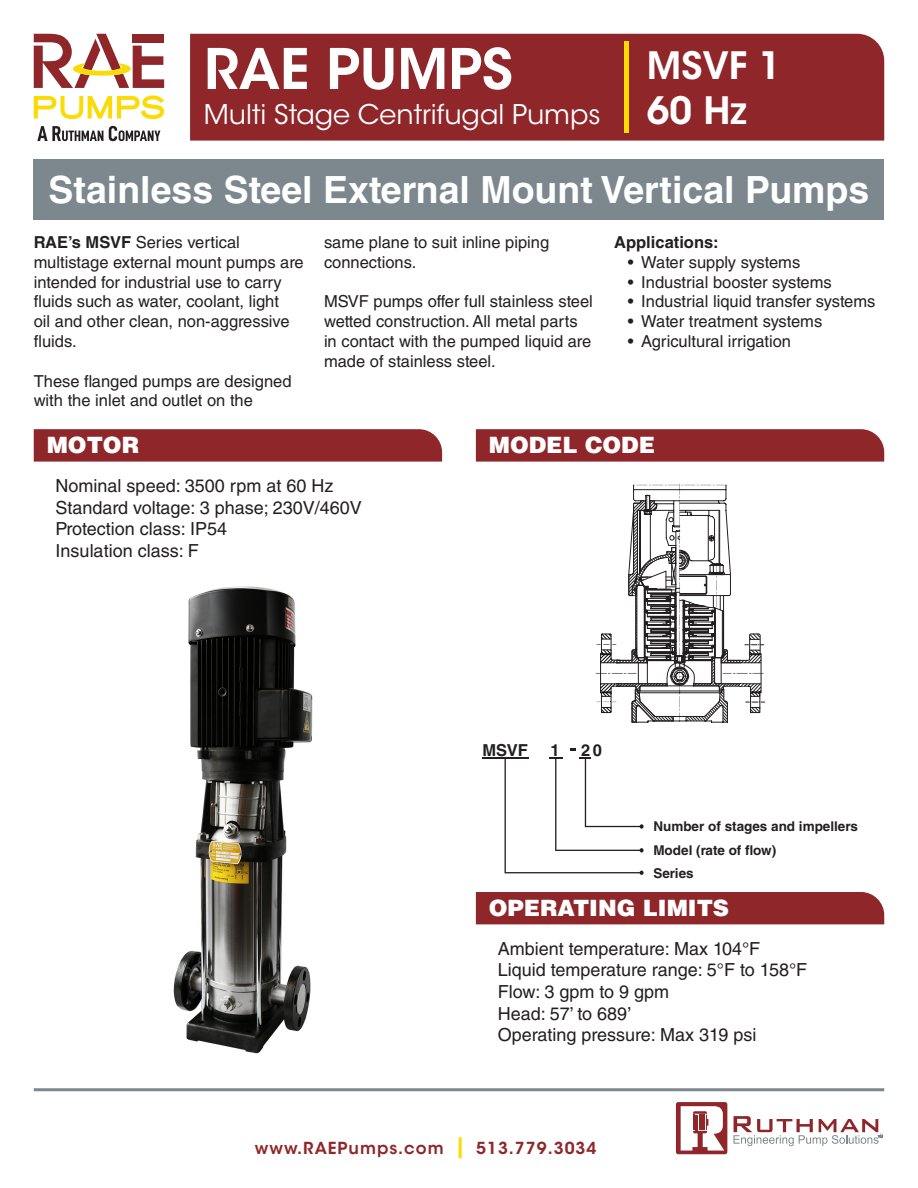
<style>
.page{position:relative;width:918px;height:1188px;background:#fff}
.page>*{position:absolute;margin:0;border:0;box-sizing:border-box;transform-origin:0 0}
.t1{font:600 55.5px "ITC Avant Garde Std";color:#fff}
.t2{font:700 37.5px "Helvetica LT Std";color:#fff}
.t3{font:600 37.5px "ITC Avant Garde Std";color:#fff}
.t4{font:27px "ITC Avant Garde Std";color:#fff}
.t5{font:900 22.5px "Helvetica LT Std";color:#fff}
.t6{font:18px "Helvetica LT Std";color:#231f20}
.t7{font:16.5px/19.8px "Helvetica LT Std";color:#231f20}
.t8{font:600 16.5px "ITC Avant Garde Std";letter-spacing:.06em;color:#8f272a}
.t9{font:700 16.5px "Helvetica LT Std";color:#231f20}
.t10{font:700 13.5px "Helvetica LT Std";color:#231f20}
.s1{font-weight:700}
.s2{font-size:21px;color:#ffdb00}
</style>
<div class="page">
<div style="left:34px;top:159px;width:850px;height:61px;background:#7c888e"></div>
<div style="left:34px;top:429px;width:408px;height:33px;background:#8f272a"></div>
<div style="left:476px;top:892px;width:408px;height:32px;background:#8f272a"></div>
<div style="left:476px;top:429px;width:408px;height:33px;background:#8f272a"></div>
<hr style="left:34px;top:1088px;width:850px;height:3px;background:#7c888e">
<svg style="left:733px;top:1116px;width:150px;height:30px"></svg>
<svg style="left:676px;top:1103px;width:51px;height:51px"></svg>
<svg style="left:34px;top:34px;width:130px;height:54px"></svg>
<svg style="left:34px;top:95px;width:130px;height:24px"></svg>
<svg style="left:37px;top:126px;width:66px;height:15px"></svg>
<svg style="left:109px;top:126px;width:51px;height:15px"></svg>
<div style="left:190px;top:34px;width:694px;height:107px;background:#8f272a"></div>
<div style="left:624px;top:42px;width:5px;height:91px;background:#ffdb00"></div>
<svg style="left:596px;top:484px;width:169px;height:239px"></svg>
<img style="left:173px;top:586px;width:140px;height:468px">
<svg style="left:570px;top:749px;width:6px;height:2px"></svg>
<svg style="left:505px;top:757px;width:139px;height:118px"></svg>
<hr style="left:482px;top:757px;width:47px;height:1px;background:#231f20">
<p class="t1" style="left:204px;top:34px;width:310px">RAE PUMPS</p>
<p class="t3" style="left:647px;top:41px;width:136px">MSVF 1</p>
<p class="t4" style="left:204px;top:98px;width:398px">Multi Stage Centrifugal Pumps</p>
<p class="t3" style="left:647px;top:86px;width:101px">60 Hz</p>
<p class="t2" style="left:49px;top:167px;width:822px">Stainless Steel External Mount Vertical Pumps</p>
<p class="t7" style="left:34px;top:232px;width:271px"><span class="s1">RAE’s MSVF</span> Series vertical multistage external mount pumps are intended for industrial use to carry fluids such as water, coolant, light<br>oil and other clean, non-aggressive fluids.</p>
<p class="t7" style="left:34px;top:371px;width:259px">These flanged pumps are designed with the inlet and outlet on the</p>
<p class="t9" style="left:614px;top:232px;width:106px">Applications:</p>
<p class="t7" style="left:628px;top:252px;width:174px">• Water supply systems</p>
<p class="t7" style="left:628px;top:272px;width:206px">• Industrial booster systems</p>
<p class="t7" style="left:628px;top:292px;width:249px">• Industrial liquid transfer systems</p>
<p class="t7" style="left:628px;top:311px;width:196px">• Water treatment systems</p>
<p class="t7" style="left:628px;top:331px;width:165px">• Agricultural irrigation</p>
<p class="t7" style="left:324px;top:232px;width:227px">same plane to suit inline piping connections.</p>
<p class="t7" style="left:324px;top:292px;width:270px">MSVF pumps offer full stainless steel wetted construction. All metal parts in contact with the pumped liquid are made of stainless steel.</p>
<p class="t5" style="left:47px;top:431px;width:94px">MOTOR</p>
<p class="t6" style="left:56px;top:475px;width:279px">Nominal speed: 3500 rpm at 60 Hz</p>
<p class="t6" style="left:56px;top:497px;width:308px">Standard voltage: 3 phase; 230V/460V</p>
<p class="t6" style="left:56px;top:519px;width:173px">Protection class: IP54</p>
<p class="t6" style="left:56px;top:540px;width:145px">Insulation class: F</p>
<p class="t5" style="left:489px;top:431px;width:168px">MODEL CODE</p>
<p class="t9" style="left:482px;top:740px;width:47px">MSVF</p>
<p class="t9" style="left:551px;top:740px;width:11px">1</p>
<p class="t9" style="left:581px;top:740px;width:22px">20</p>
<p class="t10" style="left:653px;top:818px;width:206px">Number of stages and impellers</p>
<p class="t10" style="left:653px;top:842px;width:124px">Model (rate of flow)</p>
<p class="t10" style="left:653px;top:865px;width:42px">Series</p>
<p class="t5" style="left:489px;top:893px;width:242px">OPERATING LIMITS</p>
<p class="t6" style="left:498px;top:938px;width:264px">Ambient temperature: Max 104°F</p>
<p class="t6" style="left:498px;top:960px;width:311px">Liquid temperature range: 5°F to 158°F</p>
<p class="t6" style="left:498px;top:981px;width:173px">Flow: 3 gpm to 9 gpm</p>
<p class="t6" style="left:498px;top:1003px;width:135px">Head: 57’ to 689’</p>
<p class="t6" style="left:498px;top:1025px;width:260px">Operating pressure: Max 319 psi</p>
<p class="t8" style="left:255px;top:1138px;width:343px">www.RAEPumps.com <span class="s2">|</span> 513.779.3034</p>
</div>
